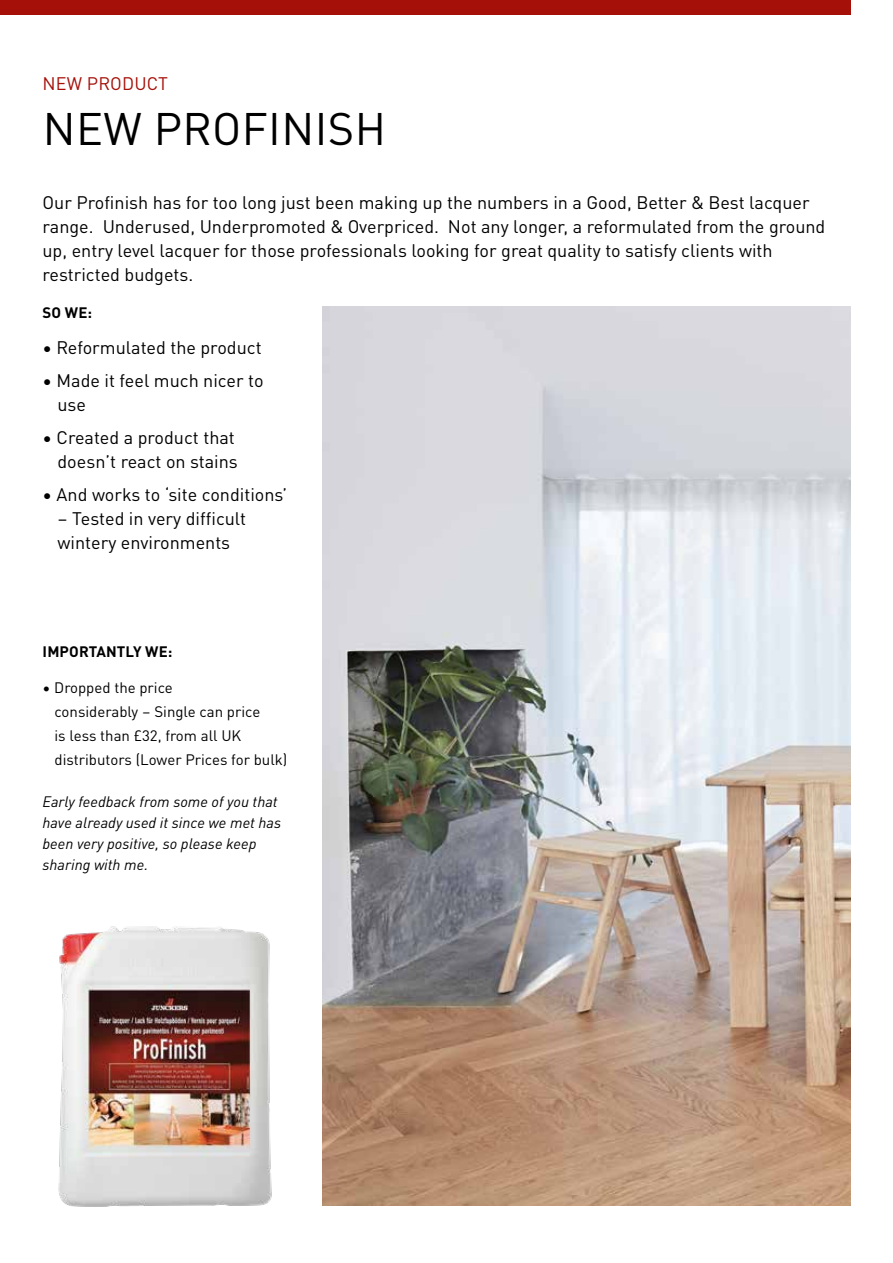
<style>
.page{position:relative;width:893px;height:1263px;background:#fff}
.page>*{position:absolute;margin:0;border:0;box-sizing:border-box;transform-origin:0 0}
.t1{font:45px "DIN Pro";letter-spacing:.01em;color:#000}
.t2{font:18px/24px "DIN Pro";color:#000}
.t3{font:18px "DIN Pro";letter-spacing:.01em;color:#a51008}
.t4{font:italic 15px/21px "DIN Pro";color:#000}
.t5{font:15px/24px "DIN Pro";color:#000}
.t6{font:700 15px "DIN Pro";letter-spacing:.01em;color:#000}
</style>
<div class="page">
<div style="left:0;top:0;width:850px;height:15px;background:#a51008"></div>
<img style="left:323px;top:306px;width:527px;height:899px">
<img style="left:58px;top:926px;width:214px;height:281px">
<p class="t3" style="left:43px;top:70px;width:127px">NEW PRODUCT</p>
<h1 class="t1" style="left:43px;top:94px;width:345px">NEW PROFINISH</h1>
<p class="t2" style="left:43px;top:190px;width:784px">Our Profinish has for too long just been making up the numbers in a Good, Better &amp; Best lacquer range. Underused, Underpromoted &amp; Overpriced. Not any longer, a reformulated from the ground up, entry level lacquer for those professionals looking for great quality to satisfy clients with restricted budgets.</p>
<p class="t6" style="left:43px;top:300px;width:51px">SO WE:</p>
<p class="t2" style="left:43px;top:334px;width:221px">• Reformulated the product</p>
<p class="t2" style="left:58px;top:367px;width:208px;text-indent:-15px">• Made it feel much nicer to use</p>
<p class="t2" style="left:43px;top:424px;width:197px;text-align:right">• Created a product that doesn’t react on stains</p>
<p class="t2" style="left:43px;top:481px;width:246px">• And works to ‘site conditions’</p>
<p class="t2" style="left:58px;top:505px;width:190px">– Tested in very difficult wintery environments</p>
<p class="t6" style="left:43px;top:640px;width:131px">IMPORTANTLY WE:</p>
<p class="t5" style="left:55px;top:675px;width:234px;text-indent:-12px">• Dropped the price<br>considerably – Single can price<br>is less than £32, from all UK distributors (Lower Prices for bulk)</p>
<p class="t4" style="left:43px;top:790px;width:240px">Early feedback from some of you that have already used it since we met has been very positive, so please keep sharing with me.</p>
</div>
